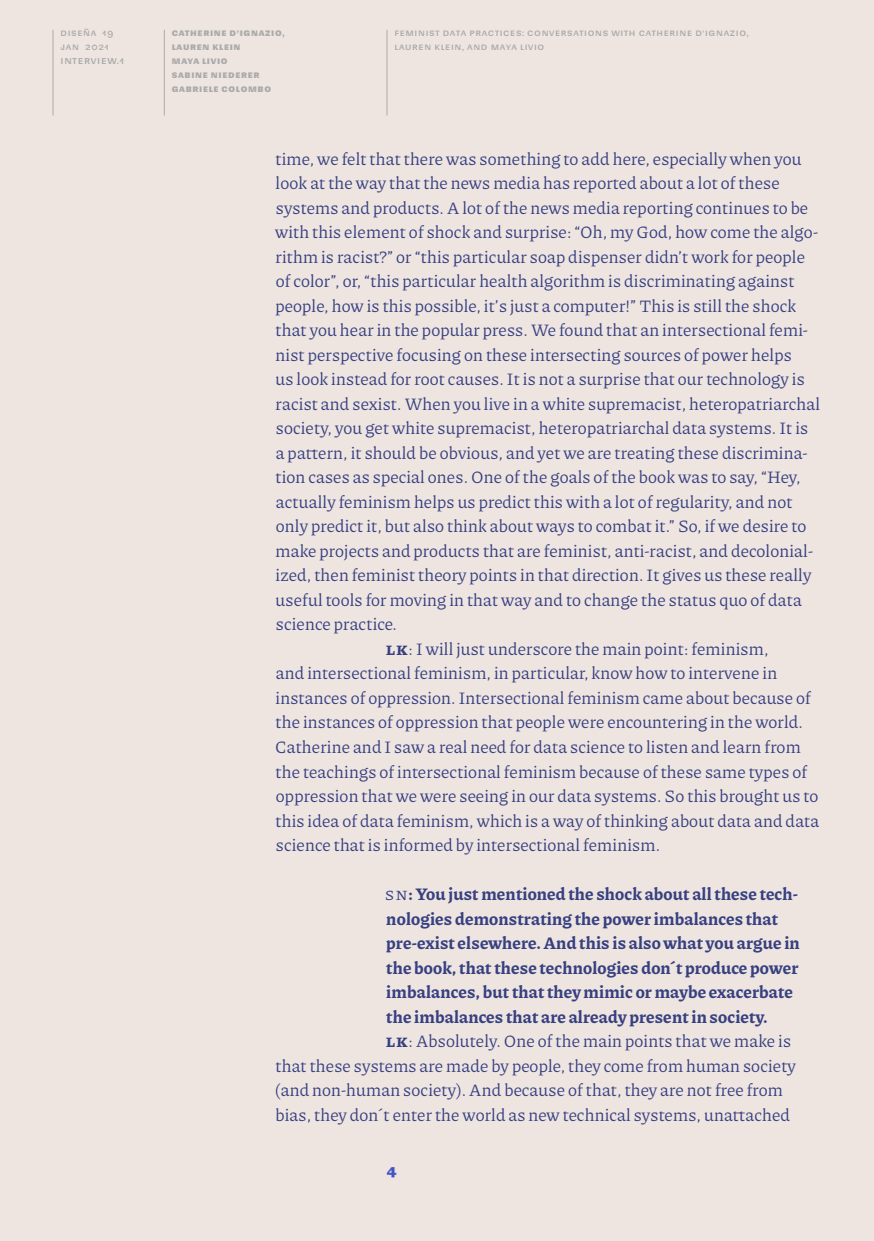
<style>
.page{position:relative;width:874px;height:1241px;background:#fff}
.page>*{position:absolute;margin:0;border:0;box-sizing:border-box;transform-origin:0 0}
.Answer_Names{font:17.5px/24.5px "Piazzolla";letter-spacing:.01em;color:#374080}
.Question{font:700 17.5px/24.5px "Piazzolla";letter-spacing:.01em;color:#374080}
.t1{font:700 14px "Sudamerican Grotesk";color:#4354c7}
.t2{font:10.5px "Sudamerican Grotesk";color:#ababab}
.t3{font:9.62px/14px "Sudamerican Grotesk";letter-spacing:.07em;color:#ababab}
.t4{font:700 9.62px/14px "Sudamerican Grotesk";letter-spacing:.07em;color:#ababab}
.s1{font-weight:700}
.s2{font-weight:400}
</style>
<div class="page">
<div style="left:0;top:0;width:873px;height:1240px;background:#eee5e1"></div>
<hr style="left:52px;top:30px;width:1px;height:85px;background:#ababab">
<hr style="left:164px;top:30px;width:1px;height:85px;background:#ababab">
<hr style="left:386px;top:30px;width:1px;height:85px;background:#ababab">
<p class="t3" style="left:60px;top:25px;width:54px">Diseña 19 jan 2021</p>
<p class="t2" style="left:60px;top:52px;width:65px">I nterview.1</p>
<p class="t4" style="left:172px;top:25px;width:114px">CATHERINE D’IGNAZIO,<br>LAUREN KLEIN<br>MAYA LIVIO<br>SABINE NIEDERER<br>GABRIELE COLOMBO</p>
<p class="t3" style="left:394px;top:25px;width:355px">Feminist Data Practices: Conversations with Catherine D’I gnazio,<br>Lauren Klein, and Maya Livio</p>
<p class="Answer_Names" style="left:275px;top:146px;width:546px">time, we felt that there was something to add here, especially when you look at the way that the news media has reported about a lot of these systems and products. A lot of the news media reporting continues to be with this element of shock and surprise: “Oh, my God, how come the algo&shy;rithm is racist?” or “this particular soap dispenser didn’t work for people of color”, or, “this particular health algorithm is discriminating against people, how is this possible, it’s just a computer!” This is still the shock that you hear in the popular press. We found that an intersectional femi&shy;nist perspective focusing on these intersecting sources of power helps<br>us look instead for root causes. It is not a surprise that our technology is racist and sexist. When you live in a white supremacist, heteropatriarchal society, you get white supremacist, heteropatriarchal data systems. It is a pattern, it should be obvious, and yet we are treating these discrimina&shy;tion cases as special ones. One of the goals of the book was to say, “Hey, actually feminism helps us predict this with a lot of regularity, and not only predict it, but also think about ways to combat it.” So, if we desire to make projects and products that are feminist, anti-racist, and decolonial&shy;ized, then feminist theory points in that direction. It gives us these really useful tools for moving in that way and to change the status quo of data science practice.</p>
<p class="Answer_Names" style="left:275px;top:636px;width:545px;text-indent:110px"><span class="s1">LK</span>: I will just underscore the main point: feminism,<br>and intersectional feminism, in particular, know how to intervene in instances of oppression. Intersectional feminism came about because of the instances of oppression that people were encountering in the world.<br>Catherine and I saw a real need for data science to listen and learn from the teachings of intersectional feminism because of these same types of oppression that we were seeing in our data systems. So this brought us to this idea of data feminism, which is a way of thinking about data and data science that is informed by intersectional feminism.</p>
<p class="Question" style="left:385px;top:880px;width:416px"><span class="s2">SN</span>: You just mentioned the shock about all these tech&shy;nologies demonstrating the power imbalances that pre-exist elsewhere. And this is also what you argue in the book, that these technologies don´t produce power imbalances, but that they mimic or maybe exacerbate the imbalances that are already present in society.</p>
<p class="Answer_Names" style="left:275px;top:1028px;width:522px;text-indent:110px"><span class="s1">LK</span>: Absolutely. One of the main points that we make is that these systems are made by people, they come from human society (and non-human society). And because of that, they are not free from bias, they don´t enter the world as new technical systems, unattached</p>
<p class="t1" style="left:386px;top:1158px;width:12px">4</p>
</div>
